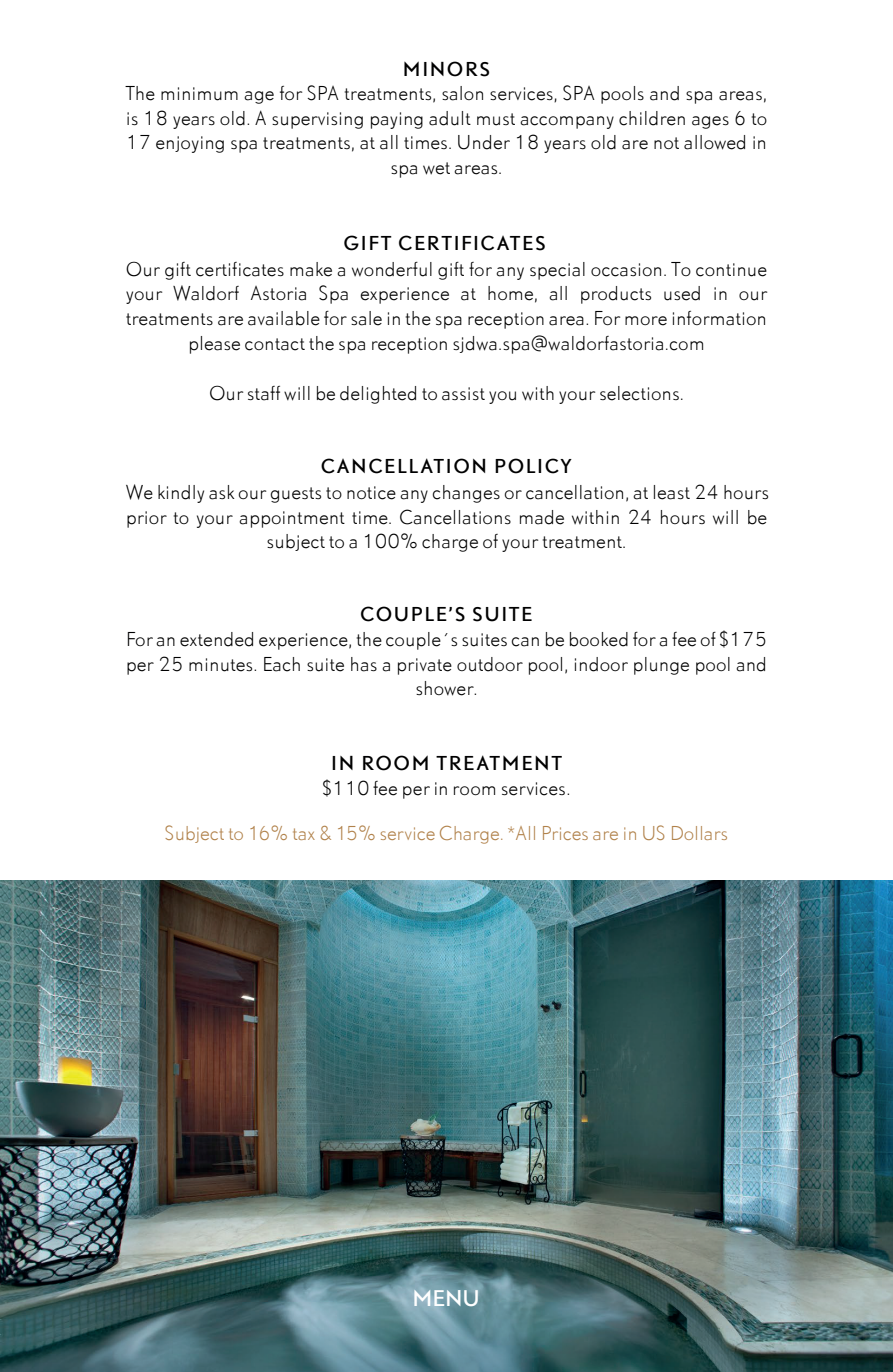
<style>
.page{position:relative;width:893px;height:1372px;background:#fff}
.page>*{position:absolute;margin:0;border:0;box-sizing:border-box;transform-origin:0 0}
.t1{font:20.25px "DTL Nobel T";color:#fff}
.t2{font:300 18px/24.8px "DTL Nobel T";color:#000001;text-align:center}
.t3{font:18px "DTL Nobel T";letter-spacing:.105em;color:#000001}
.t4{font:300 18px "DTL Nobel T";letter-spacing:-.005em;color:#b1824b}
</style>
<div class="page">
<img style="left:0;top:880px;width:893px;height:491px">
<p class="t3" style="left:403px;top:57px;width:89px">MINORS</p>
<p class="t2" style="left:126px;top:80px;width:643px">The minimum age for SPA treatments, salon services, SPA pools and spa areas, is 18 years old. A supervising paying adult must accompany children ages 6 to 17 enjoying spa treatments, at all times. Under 18 years old are not allowed in spa wet areas.</p>
<p class="t3" style="left:344px;top:230px;width:203px">GIFT CERTIFICATES</p>
<p class="t2" style="left:126px;top:256px;width:643px">Our gift certificates make a wonderful gift for any special occasion. To continue your Waldorf Astoria Spa experience at home, all products used in our treatments are available for sale in the spa reception area. For more information please contact the spa reception sjdwa.spa@waldorfastoria.com</p>
<p class="t2" style="left:209px;top:380px;width:476px">Our staff will be delighted to assist you with your selections.</p>
<p class="t3" style="left:321px;top:453px;width:252px">CANCELLATION POLICY</p>
<p class="t2" style="left:126px;top:479px;width:645px">We kindly ask our guests to notice any changes or cancellation, at least 24 hours prior to your appointment time. Cancellations made within 24 hours will be subject to a 100% charge of your treatment.</p>
<p class="t3" style="left:361px;top:602px;width:173px">COUPLE’S SUITE</p>
<p class="t2" style="left:126px;top:626px;width:643px">For an extended experience, the couple´s suites can be booked for a fee of $175 per 25 minutes. Each suite has a private outdoor pool, indoor plunge pool and shower.</p>
<p class="t3" style="left:331px;top:750px;width:232px">IN ROOM TREATMENT</p>
<p class="t2" style="left:323px;top:775px;width:249px">$110 fee per in room services.</p>
<p class="t4" style="left:165px;top:821px;width:565px">Subject to 16% tax &amp; 15% service Charge. *All Prices are in US Dollars</p>
<p class="t1" style="left:412px;top:1284px;width:69px">MENU</p>
</div>
